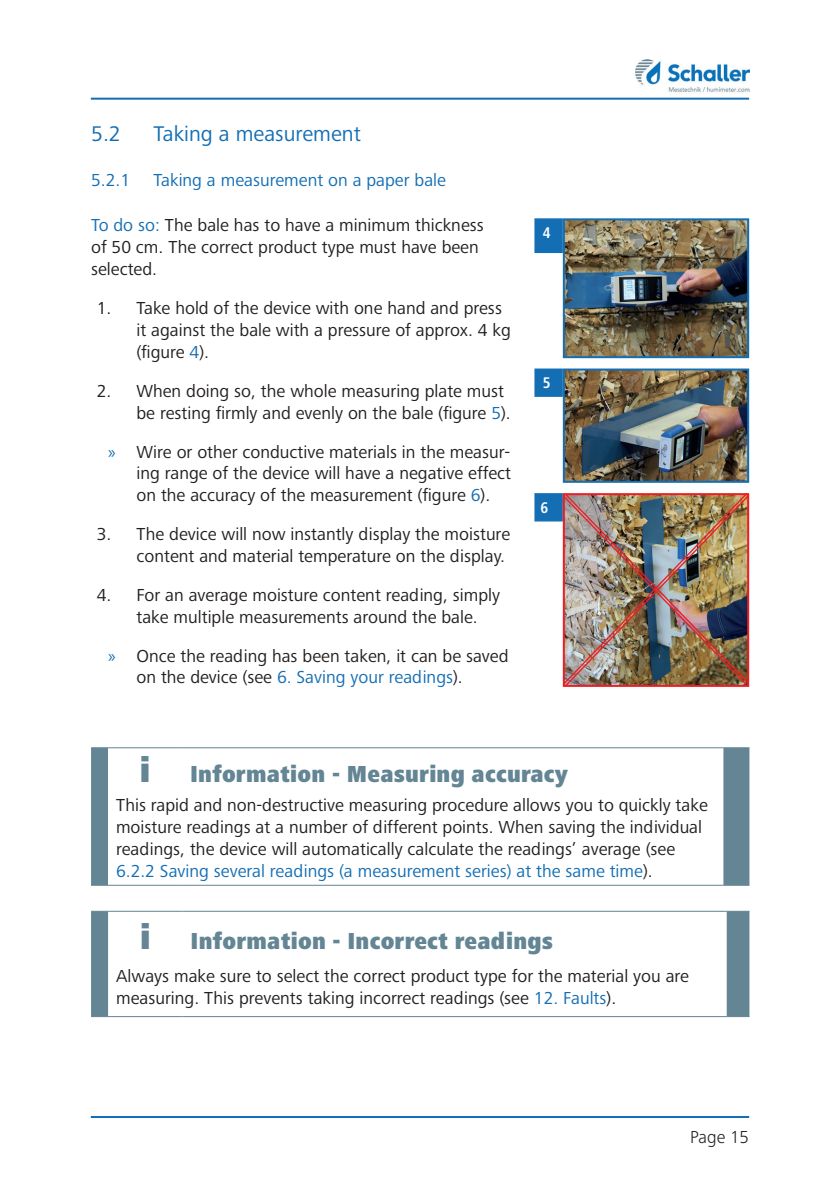
<style>
.page{position:relative;width:840px;height:1191px;background:#fff}
.page>*{position:absolute;margin:0;border:0;box-sizing:border-box;transform-origin:0 0}
.t1{font:900 condensed 24px "Frutiger Next Pro";letter-spacing:.01em;color:#638594}
.t2{font:22px "Frutiger Next Pro";color:#136eb4}
.t3{font:18px/22px "Frutiger Next Pro";color:#231f20}
.t4{font:18px "Frutiger Next Pro";color:#136eb4}
.t5{font:300 18px "Frutiger Next Pro";color:#231f20}
.t6{font:700 condensed 16px "Frutiger Next Pro";color:#fff}
.s1{color:#136eb4}
.s2{font-family:"Myriad Pro";color:#136eb4}
.s3{font-size:36px}
</style>
<div class="page">
<hr style="left:91px;top:98px;width:657px;height:2px;background:#136eb4">
<hr style="left:91px;top:1116px;width:657px;height:2px;background:#136eb4">
<img style="left:635px;top:60px;width:113px;height:32px">
<svg style="left:91px;top:748px;width:658px;height:136px"></svg>
<svg style="left:91px;top:747px;width:17px;height:1px"></svg>
<hr style="left:108px;top:747px;width:74px;height:1px;background:#638594">
<hr style="left:182px;top:747px;width:541px;height:1px;background:#638594">
<svg style="left:723px;top:747px;width:26px;height:1px"></svg>
<svg style="left:91px;top:884px;width:17px;height:1px"></svg>
<hr style="left:108px;top:884px;width:74px;height:1px;background:#638594">
<hr style="left:182px;top:884px;width:541px;height:1px;background:#638594">
<svg style="left:723px;top:884px;width:26px;height:1px"></svg>
<svg style="left:91px;top:911px;width:658px;height:105px"></svg>
<svg style="left:91px;top:910px;width:17px;height:1px"></svg>
<hr style="left:108px;top:910px;width:74px;height:1px;background:#638594">
<hr style="left:182px;top:910px;width:544px;height:1px;background:#638594">
<svg style="left:726px;top:910px;width:23px;height:1px"></svg>
<svg style="left:91px;top:1016px;width:17px;height:1px"></svg>
<hr style="left:108px;top:1016px;width:74px;height:1px;background:#638594">
<hr style="left:182px;top:1016px;width:544px;height:1px;background:#638594">
<svg style="left:726px;top:1016px;width:23px;height:1px"></svg>
<div style="left:535px;top:219px;width:26px;height:33px;background:#136eb4"></div>
<div style="left:534px;top:218px;width:28px;height:35px;border:2px solid #136eb4"></div>
<img style="left:565px;top:221px;width:180px;height:134px">
<div style="left:562px;top:218px;width:186px;height:140px;border:2px solid #136eb4"></div>
<div style="left:535px;top:369px;width:26px;height:27px;background:#136eb4"></div>
<div style="left:534px;top:368px;width:28px;height:29px;border:2px solid #136eb4"></div>
<img style="left:565px;top:371px;width:180px;height:109px">
<div style="left:562px;top:368px;width:186px;height:115px;border:2px solid #136eb4"></div>
<div style="left:535px;top:494px;width:26px;height:26px;background:#136eb4"></div>
<div style="left:534px;top:493px;width:28px;height:28px;border:2px solid #136eb4"></div>
<img style="left:561px;top:493px;width:189px;height:194px">
<p class="t2" style="left:91px;top:121px;width:31px">5.2</p>
<p class="t2" style="left:153px;top:121px;width:209px">Taking a measurement</p>
<p class="t4" style="left:91px;top:170px;width:41px">5.2.1</p>
<p class="t4" style="left:153px;top:170px;width:294px">Taking a measurement on a paper bale</p>
<p class="t3" style="left:91px;top:214px;width:394px"><span class="s1">To do so:</span> The bale has to have a minimum thickness of 50 cm. The correct product type must have been selected.</p>
<p class="t3" style="left:136px;top:297px;width:376px;text-indent:-40px">1. Take hold of the device with one hand and press it against the bale with a pressure of approx. 4 kg (figure <span class="s1">4</span>).</p>
<p class="t3" style="left:136px;top:380px;width:375px;text-indent:-40px">2. When doing so, the whole measuring plate must be resting firmly and evenly on the bale (figure <span class="s1">5</span>).</p>
<p class="t3" style="left:136px;top:441px;width:376px;text-align:justify;text-indent:-28px"><span class="s2">»</span> Wire or other conductive materials in the measur&shy;ing range of the device will have a negative effect on the accuracy of the measurement (figure <span class="s1">6</span>).</p>
<p class="t3" style="left:97px;top:523px;width:414px;text-align:right">3. The device will now instantly display the moisture content and material temperature on the display.</p>
<p class="t3" style="left:136px;top:584px;width:365px;text-indent:-40px">4. For an average moisture content reading, simply take multiple measurements around the bale.</p>
<p class="t3" style="left:136px;top:645px;width:373px;text-indent:-28px"><span class="s2">»</span> Once the reading has been taken, it can be saved on the device (see <span class="s1">6. Saving your readings</span>).</p>
<p class="t6" style="left:542px;top:223px;width:9px">4</p>
<p class="t6" style="left:542px;top:373px;width:9px">5</p>
<p class="t6" style="left:540px;top:498px;width:9px">6</p>
<h1 class="t1" style="left:140px;top:760px;width:429px"><span class="s3">i</span> Information - Measuring accuracy</h1>
<p class="t3" style="left:116px;top:794px;width:593px">This rapid and non-destructive measuring procedure allows you to quickly take moisture readings at a number of different points. When saving the individual readings, the device will automatically calculate the readings’ average (see <span class="s1">6.2.2 Saving several readings (a measurement series) at the same time</span>).</p>
<h1 class="t1" style="left:140px;top:927px;width:414px"><span class="s3">i</span> Information - Incorrect readings</h1>
<p class="t3" style="left:116px;top:965px;width:574px">Always make sure to select the correct product type for the material you are measuring. This prevents taking incorrect readings (see <span class="s1">12. Faults</span>).</p>
<p class="t5" style="left:690px;top:1126px;width:60px">Page 15</p>
</div>
